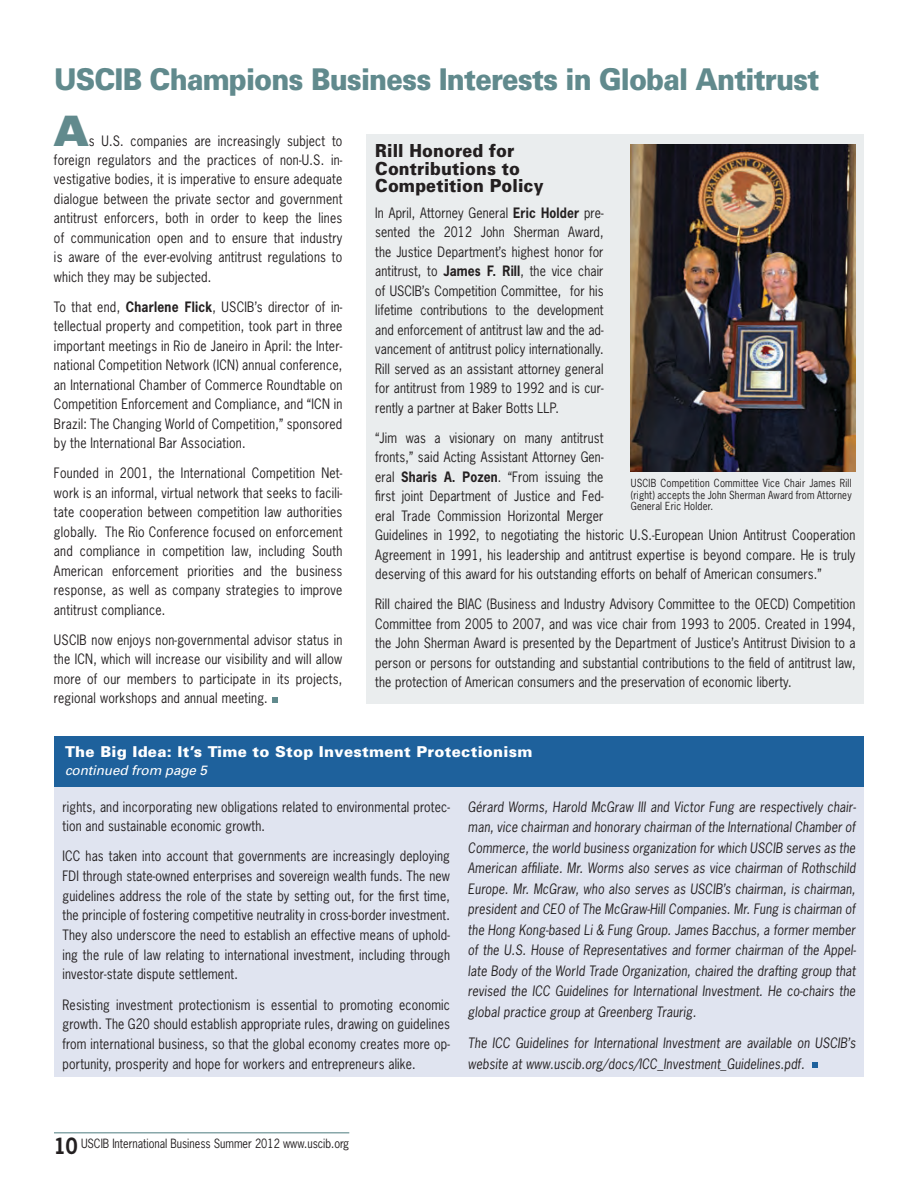
<style>
.page{position:relative;width:918px;height:1188px;background:#fff}
.page>*{position:absolute;margin:0;border:0;box-sizing:border-box;transform-origin:0 0}
.TEXT_9_12{font:900 expanded 42px "Univers";color:#618a8d;scale:.75 1}
._14_pt_Univer_black{font:900 30px "Univers";letter-spacing:-.03em;color:#618a8d;scale:.9 1}
._14_pt_Univer_black-2{font:900 18px/17.5px "Univers";letter-spacing:.01em;color:#231f20;scale:.9 1}
.subhead_univers_blac{font:900 15px "Univers";letter-spacing:.02em;color:#fff}
.TEXT_9_12-2{font:13.5px/19.5px "News Gothic Std";letter-spacing:.01em;color:#231f20;text-align:justify;scale:.9 1}
.TEXT_9_13{font:italic 13.5px/20.5px "News Gothic Std";letter-spacing:.015em;color:#231f20;text-align:justify;scale:.9 1}
.TEXT_9_13-2{font:13.5px/19.6px "News Gothic Std";letter-spacing:.015em;color:#231f20;text-align:justify;scale:.9 1}
.subhead_univers_blac-2{font:italic 13.5px "Univers";letter-spacing:-.01em;color:#fff}
.t1{font:12px "News Gothic Std";color:#231f20;scale:.9 1}
.Captions{font:10.5px/11.2px "News Gothic Std";letter-spacing:.02em;color:#231f20;text-align:justify;scale:.9 1}
.s1{font-weight:700}
.s2{font-weight:700;font-size:21px}
</style>
<div class="page">
<hr style="left:54px;top:1132px;width:295px;height:1px;background:#618a8d">
<svg style="left:272px;top:698px;width:6px;height:5px"></svg>
<div style="left:367px;top:134px;width:497px;height:570px;background:#eaedee"></div>
<img style="left:631px;top:144px;width:225px;height:327px">
<div style="left:54px;top:786px;width:810px;height:291px;background:#e0e4f0"></div>
<svg style="left:812px;top:1062px;width:6px;height:6px"></svg>
<div style="left:54px;top:736px;width:810px;height:52px;background:#1e619c"></div>
<p class="_14_pt_Univer_black" style="left:54px;top:60px;width:852px">USCIB Champions Business Interests in Global Antitrust</p>
<p class="TEXT_9_12" style="left:54px;top:106px;width:47px">A</p>
<p class="TEXT_9_12-2" style="left:54px;top:131px;width:322px;text-indent:35px">s U.S. companies are increasingly subject to foreign regulators and the practices of non-U.S. in&shy;vestigative bodies, it is imperative to ensure adequate dialogue between the private sector and government antitrust enforcers, both in order to keep the lines of communication open and to ensure that industry is aware of the ever-evolving antitrust regulations to which they may be subjected.</p>
<p class="TEXT_9_12-2" style="left:54px;top:297px;width:322px">To that end, <span class="s1">Charlene Flick</span>, USCIB’s director of in&shy;tellectual property and competition, took part in three important meetings in Rio de Janeiro in April: the Inter&shy;national Competition Network (ICN) annual conference, an International Chamber of Commerce Roundtable on Competition Enforcement and Compliance, and “ICN in Brazil: The Changing World of Competition,” sponsored by the International Bar Association.</p>
<p class="TEXT_9_12-2" style="left:54px;top:463px;width:322px">Founded in 2001, the International Competition Net&shy;work is an informal, virtual network that seeks to facili&shy;tate cooperation between competition law authorities globally. The Rio Conference focused on enforcement and compliance in competition law, including South American enforcement priorities and the business response, as well as company strategies to improve antitrust compliance.</p>
<p class="TEXT_9_12-2" style="left:54px;top:630px;width:322px">USCIB now enjoys non-governmental advisor status in the ICN, which will increase our visibility and will allow more of our members to participate in its projects, regional workshops and annual meeting.</p>
<p class="_14_pt_Univer_black-2" style="left:375px;top:141px;width:189px">Rill Honored for<br>Contributions to<br>Competition Policy</p>
<p class="TEXT_9_12-2" style="left:375px;top:203px;width:255px">In April, Attorney General <span class="s1">Eric Holder</span> pre&shy;sented the 2012 John Sherman Award, the Justice Department’s highest honor for antitrust, to <span class="s1">James F. Rill</span>, the vice chair of USCIB’s Competition Committee, for his lifetime contributions to the development and enforcement of antitrust law and the ad&shy;vancement of antitrust policy internationally.<br>Rill served as an assistant attorney general for antitrust from 1989 to 1992 and is cur&shy;rently a partner at Baker Botts LLP.</p>
<p class="TEXT_9_12-2" style="left:375px;top:428px;width:535px;text-align:left">“Jim was a visionary on many antitrust<br>fronts,” said Acting Assistant Attorney Gen-<br>eral <span class="s1">Sharis A. Pozen</span>. “From issuing the<br>first joint Department of Justice and Fed-<br>eral Trade Commission Horizontal Merger<br>Guidelines in 1992, to negotiating the historic U.S.-European Union Antitrust Cooperation Agreement in 1991, his leadership and antitrust expertise is beyond compare. He is truly deserving of this award for his outstanding efforts on behalf of American consumers.”</p>
<p class="TEXT_9_12-2" style="left:375px;top:594px;width:535px">Rill chaired the BIAC (Business and Industry Advisory Committee to the OECD) Competition Committee from 2005 to 2007, and was vice chair from 1993 to 2005. Created in 1994, the John Sherman Award is presented by the Department of Justice’s Antitrust Division to a person or persons for outstanding and substantial contributions to the field of antitrust law, the protection of American consumers and the preservation of economic liberty.</p>
<p class="Captions" style="left:631px;top:478px;width:247px">USCIB Competition Committee Vice Chair James Rill (right) accepts the John Sherman Award from Attorney General Eric Holder.</p>
<p class="subhead_univers_blac" style="left:65px;top:742px;width:469px">The Big Idea: It’s Time to Stop Investment Protectionism</p>
<p class="subhead_univers_blac-2" style="left:65px;top:762px;width:144px">continued from page 5</p>
<p class="TEXT_9_13-2" style="left:63px;top:796px;width:432px">rights, and incorporating new obligations related to environmental protec&shy;tion and sustainable economic growth.</p>
<p class="TEXT_9_13-2" style="left:63px;top:846px;width:432px">ICC has taken into account that governments are increasingly deploying FDI through state-owned enterprises and sovereign wealth funds. The new guidelines address the role of the state by setting out, for the first time, the principle of fostering competitive neutrality in cross-border investment.<br>They also underscore the need to establish an effective means of uphold&shy;ing the rule of law relating to international investment, including through investor-state dispute settlement.</p>
<p class="TEXT_9_13-2" style="left:63px;top:995px;width:432px">Resisting investment protectionism is essential to promoting economic growth. The G20 should establish appropriate rules, drawing on guidelines from international business, so that the global economy creates more op&shy;portunity, prosperity and hope for workers and entrepreneurs alike.</p>
<p class="TEXT_9_13" style="left:468px;top:796px;width:433px">Gérard Worms, Harold McGraw III and Victor Fung are respectively chair&shy;man, vice chairman and honorary chairman of the International Chamber of Commerce, the world business organization for which USCIB serves as the American affiliate. Mr. Worms also serves as vice chairman of Rothschild Europe. Mr. McGraw, who also serves as USCIB’s chairman, is chairman, president and CEO of The McGraw-Hill Companies. Mr. Fung is chairman of the Hong Kong-based Li &amp; Fung Group. James Bacchus, a former member of the U.S. House of Representatives and former chairman of the Appel&shy;late Body of the World Trade Organization, chaired the drafting group that revised the ICC Guidelines for International Investment. He co-chairs the global practice group at Greenberg Traurig.</p>
<p class="TEXT_9_13" style="left:468px;top:1033px;width:432px">The ICC Guidelines for International Investment are available on USCIB’s website at www.uscib.org/docs/ICC_Investment_Guidelines.pdf.</p>
<p class="t1" style="left:54px;top:1136px;width:330px"><span class="s2">10</span> USCIB International Business Summer 2012 www.uscib.org</p>
</div>
